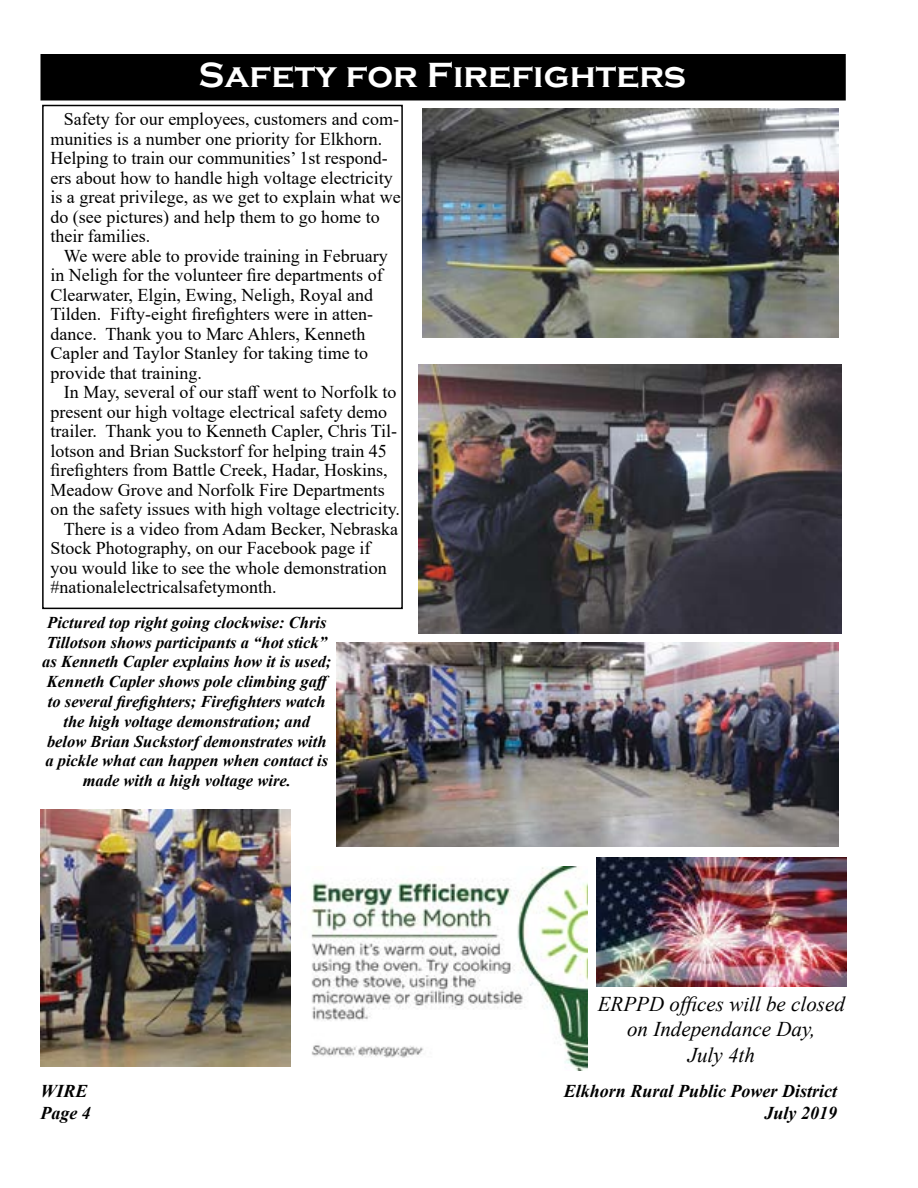
<style>
.page{position:relative;width:918px;height:1188px;background:#fff}
.page>*{position:absolute;margin:0;border:0;box-sizing:border-box;transform-origin:0 0}
.t1{font:700 36px "Copperplate Gothic";color:#fff}
.t2{font:italic 21px/25.2px "Times New Roman";color:#000;text-align:center}
.t3{font:18px/19.5px "Times New Roman";color:#000}
.t4{font:italic 700 18px "Times New Roman";color:#000}
.t5{font:italic 700 16.5px/19.8px "Times New Roman";color:#000;text-align:center}
</style>
<div class="page">
<div style="left:42px;top:105px;width:361px;height:504px;border:2px solid #000"></div>
<div style="left:41px;top:55px;width:804px;height:45px;background:#000"></div>
<div style="left:40px;top:54px;width:806px;height:46px;border:2px solid #000"></div>
<img style="left:311px;top:866px;width:277px;height:204px">
<img style="left:596px;top:858px;width:250px;height:128px">
<img style="left:423px;top:109px;width:415px;height:229px">
<img style="left:337px;top:643px;width:501px;height:204px">
<img style="left:40px;top:809px;width:251px;height:258px">
<img style="left:418px;top:364px;width:423px;height:270px">
<h1 class="t1" style="left:199px;top:55px;width:489px">Safety for Firefighters</h1>
<p class="t3" style="left:50px;top:109px;width:352px;text-indent:14px">Safety for our employees, customers and com&shy;munities is a number one priority for Elkhorn.<br>Helping to train our communities’ 1st respond&shy;ers about how to handle high voltage electricity is a great privilege, as we get to explain what we do (see pictures) and help them to go home to their families.</p>
<p class="t3" style="left:50px;top:246px;width:339px;text-indent:14px">We were able to provide training in February in Neligh for the volunteer fire departments of Clearwater, Elgin, Ewing, Neligh, Royal and Tilden. Fifty-eight firefighters were in atten&shy;dance. Thank you to Marc Ahlers, Kenneth Capler and Taylor Stanley for taking time to provide that training.</p>
<p class="t3" style="left:64px;top:382px;width:334px">In May, several of our staff went to Norfolk to</p>
<p class="t3" style="left:50px;top:402px;width:338px">present our high voltage electrical safety demo</p>
<p class="t3" style="left:50px;top:421px;width:348px">trailer. Thank you to Kenneth Capler, Chris Til-</p>
<p class="t3" style="left:50px;top:441px;width:338px">lotson and Brian Suckstorf for helping train 45</p>
<p class="t3" style="left:50px;top:460px;width:339px">firefighters from Battle Creek, Hadar, Hoskins,</p>
<p class="t3" style="left:50px;top:480px;width:336px">Meadow Grove and Norfolk Fire Departments</p>
<p class="t3" style="left:50px;top:499px;width:351px">on the safety issues with high voltage electricity.</p>
<p class="t3" style="left:64px;top:519px;width:336px">There is a video from Adam Becker, Nebraska</p>
<p class="t3" style="left:50px;top:538px;width:322px">Stock Photography, on our Facebook page if</p>
<p class="t3" style="left:50px;top:558px;width:338px">you would like to see the whole demonstration</p>
<p class="t3" style="left:50px;top:577px;width:228px">#nationalelectricalsafetymonth.</p>
<p class="t5" style="left:42px;top:612px;width:292px">Pictured top right going clockwise: Chris Tillotson shows participants a “hot stick” as Kenneth Capler explains how it is used; Kenneth Capler shows pole climbing gaff to several firefighters; Firefighters watch the high voltage demonstration; and below Brian Suckstorf demonstrates with a pickle what can happen when contact is made with a high voltage wire.</p>
<p class="t2" style="left:598px;top:991px;width:249px">ERPPD offices will be closed on Independance Day,<br>July 4th</p>
<p class="t4" style="left:40px;top:1079px;width:49px">WIRE</p>
<p class="t4" style="left:564px;top:1079px;width:275px">Elkhorn Rural Public Power District</p>
<p class="t4" style="left:40px;top:1100px;width:52px">Page 4</p>
<p class="t4" style="left:764px;top:1100px;width:74px">July 2019</p>
</div>
